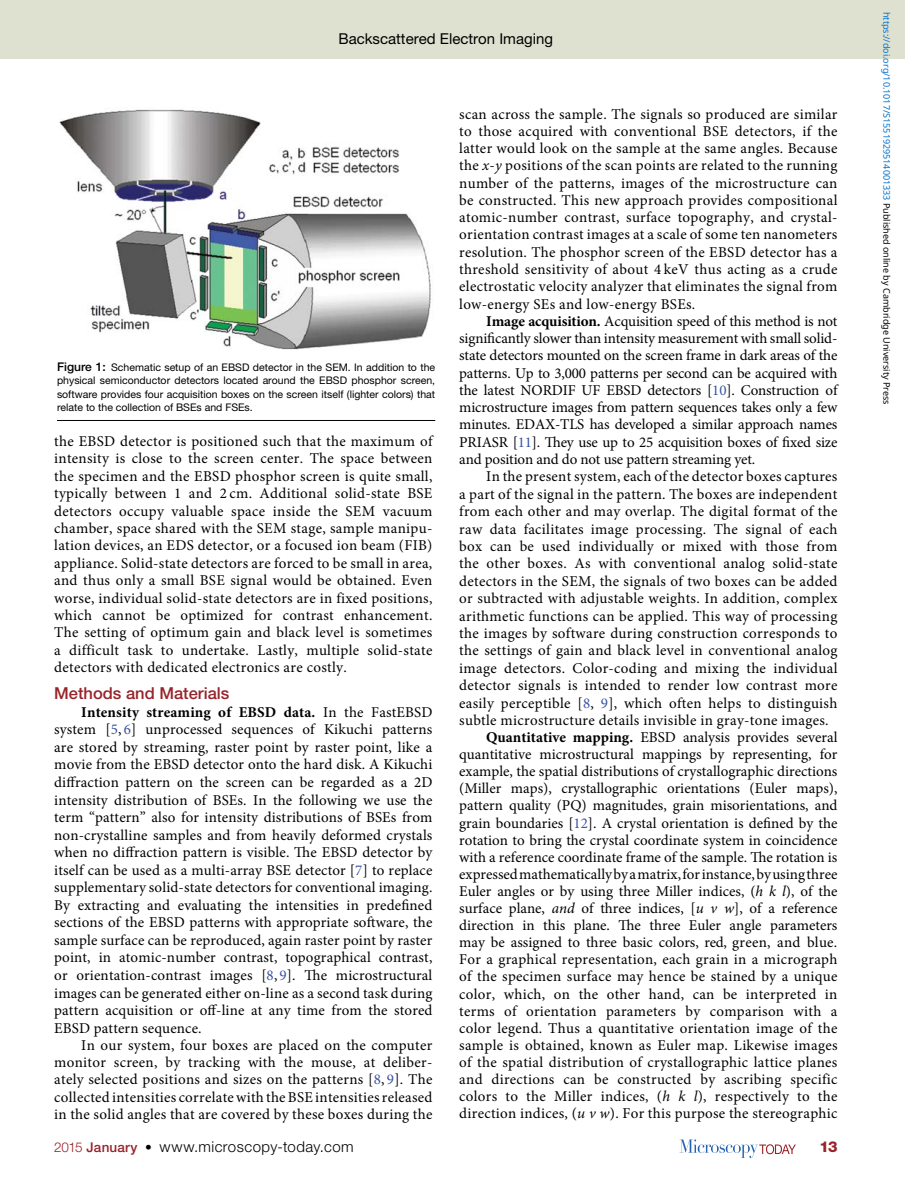
<style>
.page{position:relative;width:905px;height:1188px;background:#fff}
.page>*{position:absolute;margin:0;border:0;box-sizing:border-box;transform-origin:0 0}
.t1{font:500 16.5px "Helvetica Neue LT Std";color:#98232a}
.t2{font:15px/17.2px "Minion Pro";letter-spacing:.02em;color:#000;text-align:justify}
.t3{font:15px "Minion Pro";color:#000}
.t4{font:300 15px "Helvetica Neue LT Std";letter-spacing:.03em;color:#000}
.t5{font:15px "Helvetica Neue LT Std";color:#000}
.t6{font:800 15px "Helvetica Neue LT Std";color:#98232a}
.t7{font:10.5px/13.5px "Helvetica Neue LT Std";color:#000;text-align:justify}
.t8{font:9px "Noto Sans";color:#0172cf}
.s1{font-weight:500;font-size:12px}
.s2{font-weight:700}
.s3{color:#3a53a4}
.s4{font-style:italic}
.s5{font-size:13.5px;color:#98232a}
.s6{font-weight:500;font-size:13.5px;color:#98232a}
.s7{font-weight:500;font-size:13.5px}
.s8{color:#000}
</style>
<div class="page">
<svg style="left:679px;top:1139px;width:116px;height:19px"></svg>
<div style="left:0;top:0;width:904px;height:58px;background:#dfe1d0"></div>
<img style="left:59px;top:109px;width:372px;height:241px">
<hr style="left:57px;top:420px;width:378px;height:1px;background:#000">
<p class="t5" style="left:338px;top:30px;width:216px">Backscattered Electron Imaging</p>
<p class="t7" style="left:57px;top:360px;width:380px"><span class="s1">Figure 1:</span> Schematic setup of an EBSD detector in the SEM. In addition to the physical semiconductor detectors located around the EBSD phosphor screen, software provides four acquisition boxes on the screen itself (lighter colors) that relate to the collection of BSEs and FSEs.</p>
<p class="t2" style="left:54px;top:433px;width:380px">the EBSD detector is positioned such that the maximum of intensity is close to the screen center. The space between the specimen and the EBSD phosphor screen is quite small, typically between 1 and 2 cm. Additional solid-state BSE detectors occupy valuable space inside the SEM vacuum chamber, space shared with the SEM stage, sample manipu&shy;lation devices, an EDS detector, or a focused ion beam (FIB) appliance. Solid-state detectors are forced to be small in area, and thus only a small BSE signal would be obtained. Even worse, individual solid-state detectors are in fixed positions, which cannot be optimized for contrast enhancement.<br>The setting of optimum gain and black level is sometimes a difficult task to undertake. Lastly, multiple solid-state detectors with dedicated electronics are costly.</p>
<p class="t1" style="left:54px;top:684px;width:177px">Methods and Materials</p>
<p class="t2" style="left:54px;top:703px;width:380px;text-indent:27px"><span class="s2">Intensity streaming of EBSD data.</span> In the FastEBSD system [<span class="s3">5</span>, <span class="s3">6</span>] unprocessed sequences of Kikuchi patterns are stored by streaming, raster point by raster point, like a movie from the EBSD detector onto the hard disk. A Kikuchi diffraction pattern on the screen can be regarded as a 2D intensity distribution of BSEs. In the following we use the term “pattern” also for intensity distributions of BSEs from non-crystalline samples and from heavily deformed crystals when no diffraction pattern is visible. The EBSD detector by itself can be used as a multi-array BSE detector [<span class="s3">7</span>] to replace supplementary solid-state detectors for conventional imaging.<br>By extracting and evaluating the intensities in predefined sections of the EBSD patterns with appropriate software, the sample surface can be reproduced, again raster point by raster point, in atomic-number contrast, topographical contrast, or orientation-contrast images [<span class="s3">8</span>, <span class="s3">9</span>]. The microstructural images can be generated either on-line as a second task during pattern acquisition or off-line at any time from the stored EBSD pattern sequence.</p>
<p class="t2" style="left:54px;top:1036px;width:380px;text-indent:27px">In our system, four boxes are placed on the computer monitor screen, by tracking with the mouse, at deliber&shy;ately selected positions and sizes on the patterns [<span class="s3">8</span>, <span class="s3">9</span>]. The collected intensities correlate with the BSE intensities released in the solid angles that are covered by these boxes during the</p>
<p class="t2" style="left:459px;top:106px;width:380px">scan across the sample. The signals so produced are similar to those acquired with conventional BSE detectors, if the latter would look on the sample at the same angles. Because the <span class="s4">x</span>-<span class="s4">y</span> positions of the scan points are related to the running number of the patterns, images of the microstructure can be constructed. This new approach provides compositional atomic-number contrast, surface topography, and crystal&shy;orientation contrast images at a scale of some ten nanometers resolution. The phosphor screen of the EBSD detector has a threshold sensitivity of about 4 keV thus acting as a crude electrostatic velocity analyzer that eliminates the signal from low-energy SEs and low-energy BSEs.</p>
<p class="t2" style="left:459px;top:313px;width:380px;text-indent:27px"><span class="s2">Image acquisition.</span> Acquisition speed of this method is not significantly slower than intensity measurement with small solid&shy;state detectors mounted on the screen frame in dark areas of the patterns. Up to 3,000 patterns per second can be acquired with the latest NORDIF UF EBSD detectors [<span class="s3">10</span>]. Construction of microstructure images from pattern sequences takes only a few minutes. EDAX-TLS has developed a similar approach names PRIASR [<span class="s3">11</span>]. They use up to 25 acquisition boxes of fixed size and position and do not use pattern streaming yet.</p>
<p class="t2" style="left:486px;top:468px;width:352px">In the present system, each of the detector boxes captures</p>
<p class="t2" style="left:459px;top:485px;width:379px">a part of the signal in the pattern. The boxes are independent</p>
<p class="t2" style="left:459px;top:503px;width:380px">from each other and may overlap. The digital format of the</p>
<p class="t2" style="left:459px;top:520px;width:380px">raw data facilitates image processing. The signal of each</p>
<p class="t2" style="left:459px;top:538px;width:379px">box can be used individually or mixed with those from</p>
<p class="t2" style="left:459px;top:555px;width:380px">the other boxes. As with conventional analog solid-state</p>
<p class="t2" style="left:459px;top:572px;width:380px">detectors in the SEM, the signals of two boxes can be added</p>
<p class="t2" style="left:459px;top:590px;width:379px">or subtracted with adjustable weights. In addition, complex</p>
<p class="t2" style="left:459px;top:607px;width:379px">arithmetic functions can be applied. This way of processing</p>
<p class="t2" style="left:459px;top:625px;width:379px">the images by software during construction corresponds to</p>
<p class="t2" style="left:459px;top:642px;width:379px">the settings of gain and black level in conventional analog</p>
<p class="t2" style="left:459px;top:659px;width:380px">image detectors. Color-coding and mixing the individual</p>
<p class="t2" style="left:459px;top:677px;width:379px">detector signals is intended to render low contrast more</p>
<p class="t2" style="left:459px;top:694px;width:380px">easily perceptible [<span class="s3">8</span>, <span class="s3">9</span>], which often helps to distinguish</p>
<p class="t2" style="left:459px;top:712px;width:371px">subtle microstructure details invisible in gray-tone images.</p>
<p class="t3" style="left:486px;top:727px;width:353px"><span class="s2">Quantitative mapping.</span> EBSD analysis provides several</p>
<p class="t3" style="left:459px;top:744px;width:379px">quantitative microstructural mappings by representing, for</p>
<p class="t3" style="left:459px;top:761px;width:379px">example, the spatial distributions of crystallographic directions</p>
<p class="t3" style="left:459px;top:778px;width:380px">(Miller maps), crystallographic orientations (Euler maps),</p>
<p class="t3" style="left:459px;top:796px;width:380px">pattern quality (PQ) magnitudes, grain misorientations, and</p>
<p class="t3" style="left:459px;top:813px;width:379px">grain boundaries [<span class="s3">12</span>]. A crystal orientation is defined by the</p>
<p class="t3" style="left:459px;top:830px;width:379px">rotation to bring the crystal coordinate system in coincidence</p>
<p class="t3" style="left:459px;top:847px;width:379px">with a reference coordinate frame of the sample. The rotation is</p>
<p class="t3" style="left:459px;top:864px;width:379px">expressed mathematically by a matrix, for instance, by using three</p>
<p class="t3" style="left:459px;top:881px;width:379px">Euler angles or by using three Miller indices, (<span class="s4">h k l</span>), of the</p>
<p class="t3" style="left:459px;top:898px;width:379px">surface plane, <span class="s4">and</span> of three indices, [<span class="s4">u v w</span>], of a reference</p>
<p class="t3" style="left:459px;top:915px;width:379px">direction in this plane. The three Euler angle parameters</p>
<p class="t3" style="left:459px;top:932px;width:379px">may be assigned to three basic colors, red, green, and blue.</p>
<p class="t2" style="left:459px;top:951px;width:379px">For a graphical representation, each grain in a micrograph</p>
<p class="t2" style="left:459px;top:968px;width:380px">of the specimen surface may hence be stained by a unique</p>
<p class="t2" style="left:459px;top:985px;width:379px">color, which, on the other hand, can be interpreted in</p>
<p class="t2" style="left:459px;top:1002px;width:379px">terms of orientation parameters by comparison with a</p>
<p class="t2" style="left:459px;top:1019px;width:379px">color legend. Thus a quantitative orientation image of the</p>
<p class="t2" style="left:459px;top:1036px;width:380px">sample is obtained, known as Euler map. Likewise images</p>
<p class="t2" style="left:459px;top:1054px;width:379px">of the spatial distribution of crystallographic lattice planes</p>
<p class="t2" style="left:459px;top:1071px;width:380px">and directions can be constructed by ascribing specific</p>
<p class="t2" style="left:459px;top:1088px;width:380px">colors to the Miller indices, (<span class="s4">h k l</span>), respectively to the</p>
<p class="t2" style="left:459px;top:1105px;width:380px">direction indices, (<span class="s4">u v w</span>). For this purpose the stereographic</p>
<p class="t4" style="left:54px;top:1137px;width:301px"><span class="s5">2015</span> <span class="s6">January</span> <span class="s7">•</span> www.microscopy-today.com</p>
<p class="t6" style="left:819px;top:1138px;width:20px">13</p>
<p class="t8" style="left:893px;top:12px;width:394px;rotate:90deg">https://doi.org/10.1017/S1551929514001333 <span class="s8">Published online by Cambridge University Press</span></p>
</div>
